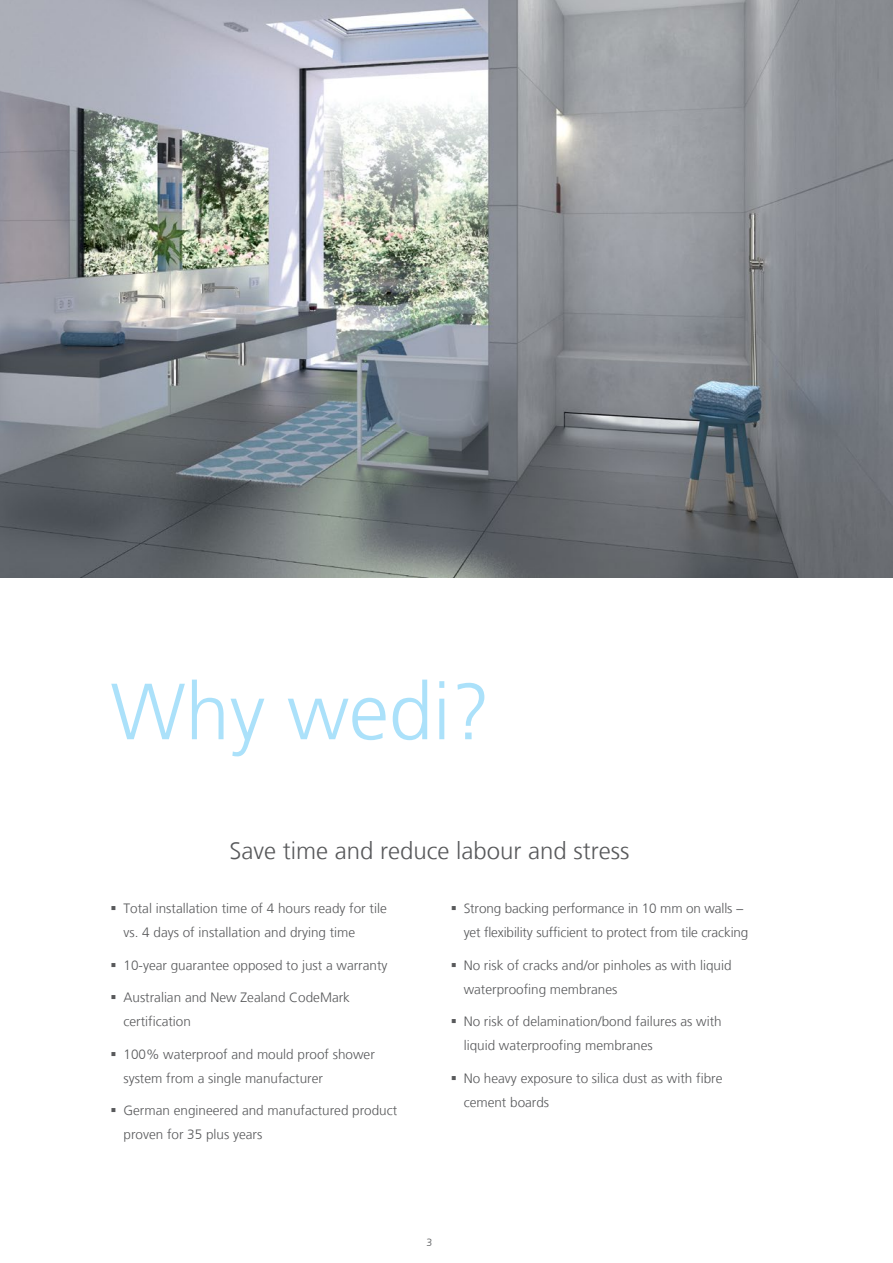
<style>
.page{position:relative;width:893px;height:1263px;background:#fff}
.page>*{position:absolute;margin:0;border:0;box-sizing:border-box;transform-origin:0 0}
.t1{font:300 79.5px "Frutiger LT Com";color:#abe1fa}
.t2{font:300 24px "Frutiger LT Com";color:#58595b}
.t3{font:300 13.5px/24px "Frutiger LT Com";color:#58595b}
.t4{font:300 10.5px "Frutiger LT Com";color:#58595b}
</style>
<div class="page">
<img style="left:0;top:0;width:893px;height:577px">
<h1 class="t1" style="left:111px;top:665px;width:381px">Why wedi?</h1>
<h2 class="t2" style="left:229px;top:837px;width:402px">Save time and reduce labour and stress</h2>
<p class="t3" style="left:123px;top:897px;width:265px;text-indent:-13px">▪ Total installation time of 4 hours ready for tile vs. 4 days of installation and drying time</p>
<p class="t3" style="left:111px;top:953px;width:278px">▪ 10-year guarantee opposed to just a warranty</p>
<p class="t3" style="left:123px;top:986px;width:228px;text-indent:-13px">▪ Australian and New Zealand CodeMark certification</p>
<p class="t3" style="left:123px;top:1042px;width:253px;text-indent:-13px">▪ 100% waterproof and mould proof shower system from a single manufacturer</p>
<p class="t3" style="left:123px;top:1099px;width:275px;text-indent:-13px">▪ German engineered and manufactured product proven for 35 plus years</p>
<p class="t3" style="left:464px;top:897px;width:286px;text-indent:-13px">▪ Strong backing performance in 10 mm on walls − yet flexibility sufficient to protect from tile cracking</p>
<p class="t3" style="left:464px;top:953px;width:269px;text-indent:-13px">▪ No risk of cracks and/or pinholes as with liquid waterproofing membranes</p>
<p class="t3" style="left:464px;top:1010px;width:260px;text-indent:-13px">▪ No risk of delamination/bond failures as with liquid waterproofing membranes</p>
<p class="t3" style="left:464px;top:1066px;width:260px;text-indent:-13px">▪ No heavy exposure to silica dust as with fibre cement boards</p>
<p class="t4" style="left:427px;top:1236px;width:7px">3</p>
</div>
